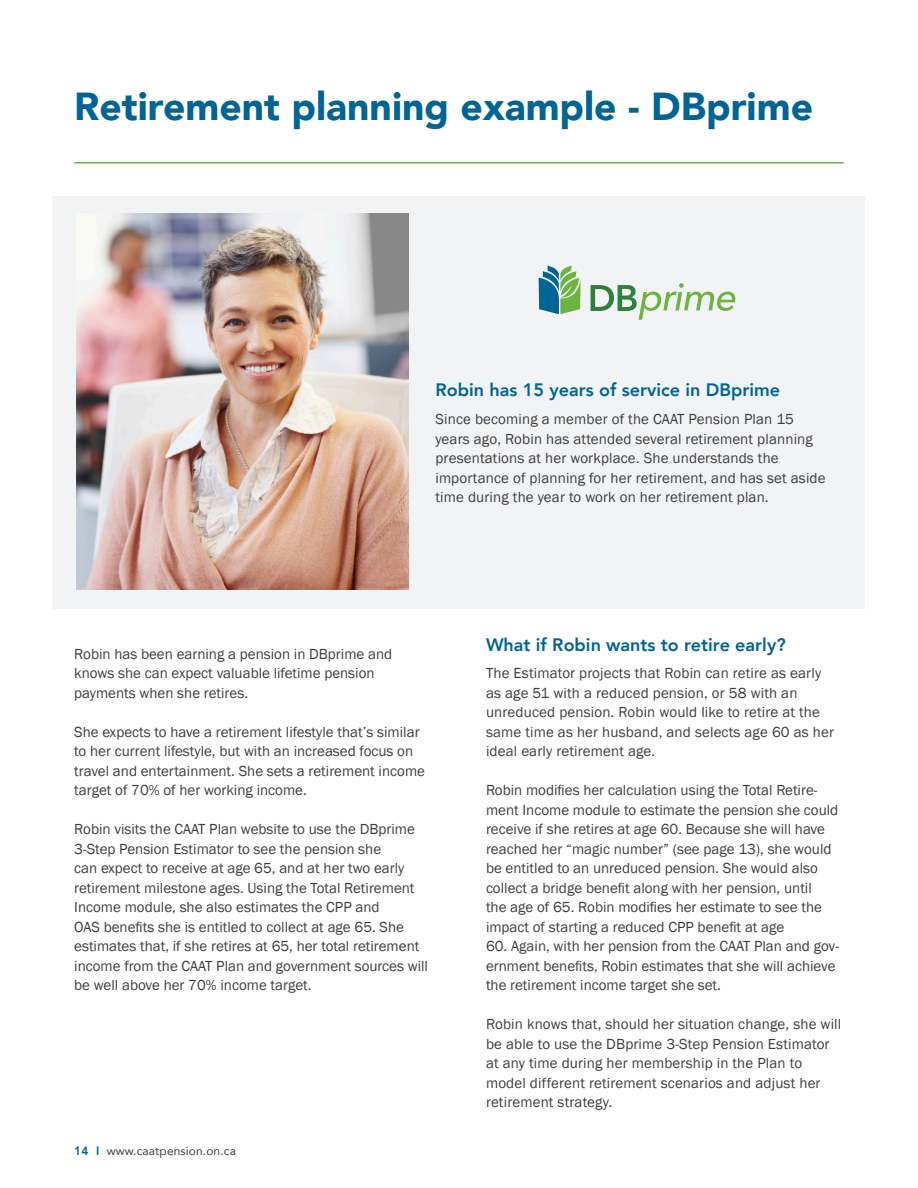
<style>
.page{position:relative;width:918px;height:1188px;background:#fff}
.page>*{position:absolute;margin:0;border:0;box-sizing:border-box;transform-origin:0 0}
.t1{font:900 39px "Avenir";color:#006494}
.t2{font:800 18px "Avenir";color:#006494}
.Body_Copy{font:15px/19.5px "Franklin Gothic";color:#3e3e3f}
.Body_Text{font:15px/19.5px "Franklin Gothic";letter-spacing:.01em;color:#3e3e3f}
.t3{font:12px "Avenir";letter-spacing:.01em;color:#3e3e3f}
.s1{font-weight:800;color:#006494}
</style>
<div class="page">
<div style="left:52px;top:197px;width:813px;height:412px;background:#f2f3f4"></div>
<hr style="left:74px;top:162px;width:770px;height:1px;background:#6cb43f">
<img style="left:77px;top:213px;width:331px;height:376px">
<svg style="left:539px;top:266px;width:42px;height:48px"></svg>
<svg style="left:591px;top:283px;width:144px;height:37px"></svg>
<h2 class="t1" style="left:74px;top:73px;width:740px">Retirement planning example - DBprime</h2>
<h3 class="t2" style="left:435px;top:376px;width:346px">Robin has 15 years of service in DBprime</h3>
<p class="Body_Text" style="left:435px;top:410px;width:392px">Since becoming a member of the CAAT Pension Plan 15 years ago, Robin has attended several retirement planning presentations at her workplace. She understands the importance of planning for her retirement, and has set aside time during the year to work on her retirement plan.</p>
<p class="Body_Copy" style="left:74px;top:644px;width:320px">Robin has been earning a pension in DBprime and knows she can expect valuable lifetime pension payments when she retires.</p>
<p class="Body_Copy" style="left:74px;top:722px;width:352px">She expects to have a retirement lifestyle that’s similar to her current lifestyle, but with an increased focus on travel and entertainment. She sets a retirement income target of 70% of her working income.</p>
<p class="Body_Copy" style="left:74px;top:820px;width:355px">Robin visits the CAAT Plan website to use the DBprime 3-Step Pension Estimator to see the pension she<br>can expect to receive at age 65, and at her two early retirement milestone ages. Using the Total Retirement Income module, she also estimates the CPP and<br>OAS benefits she is entitled to collect at age 65. She estimates that, if she retires at 65, her total retirement income from the CAAT Plan and government sources will be well above her 70% income target.</p>
<p class="t3" style="left:74px;top:1141px;width:163px"><span class="s1">14 I</span> www.caatpension.on.ca</p>
<h3 class="t2" style="left:486px;top:630px;width:301px">What if Robin wants to retire early?</h3>
<p class="Body_Copy" style="left:486px;top:664px;width:350px">The Estimator projects that Robin can retire as early as age 51 with a reduced pension, or 58 with an unreduced pension. Robin would like to retire at the same time as her husband, and selects age 60 as her ideal early retirement age.</p>
<p class="Body_Copy" style="left:486px;top:781px;width:354px">Robin modifies her calculation using the Total Retire&shy;ment Income module to estimate the pension she could receive if she retires at age 60. Because she will have reached her “magic number” (see page 13), she would be entitled to an unreduced pension. She would also collect a bridge benefit along with her pension, until<br>the age of 65. Robin modifies her estimate to see the impact of starting a reduced CPP benefit at age</p>
<p class="Body_Copy" style="left:486px;top:937px;width:355px">60. Again, with her pension from the CAAT Plan and gov&shy;ernment benefits, Robin estimates that she will achieve the retirement income target she set.</p>
<p class="Body_Copy" style="left:486px;top:1015px;width:357px">Robin knows that, should her situation change, she will be able to use the DBprime 3-Step Pension Estimator at any time during her membership in the Plan to model different retirement scenarios and adjust her retirement strategy.</p>
</div>
